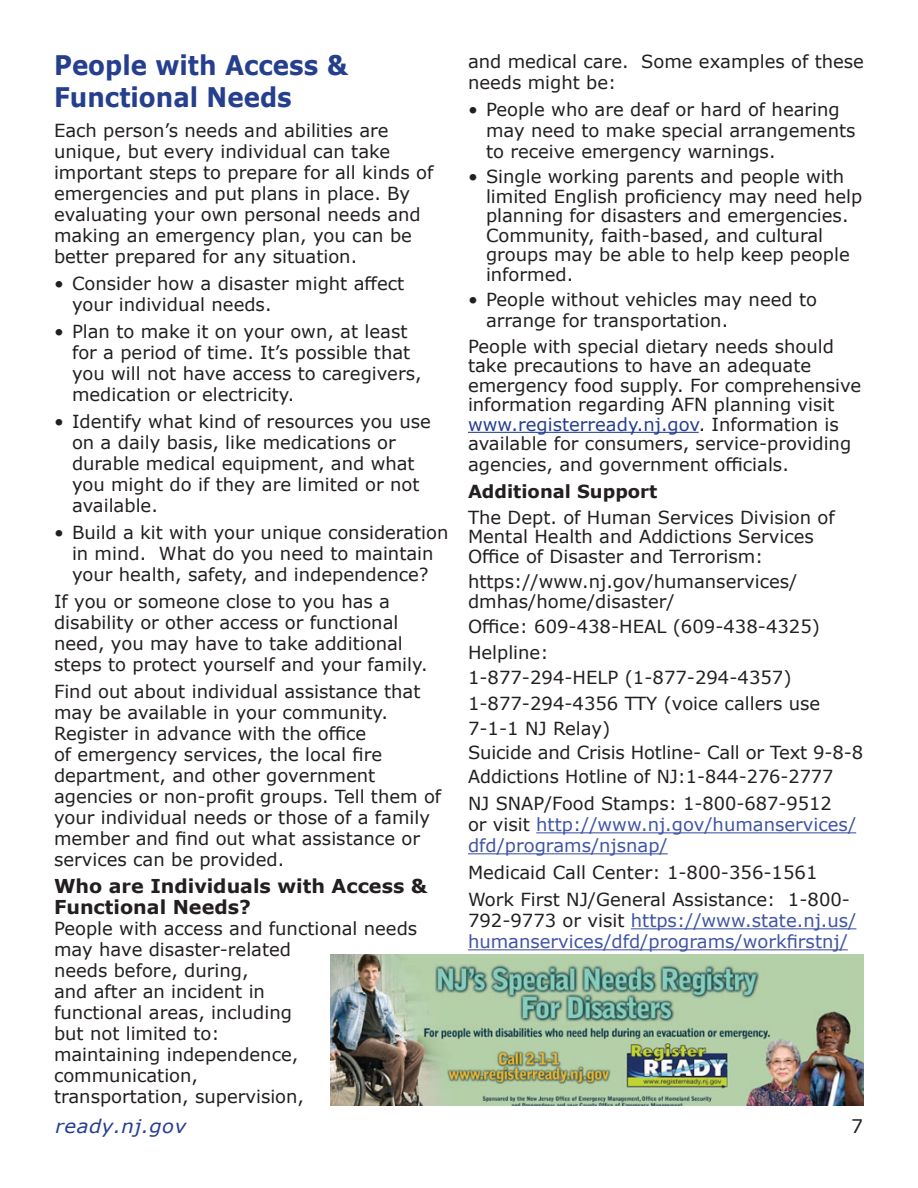
<style>
.page{position:relative;width:918px;height:1188px;background:#fff}
.page>*{position:absolute;margin:0;border:0;box-sizing:border-box;transform-origin:0 0}
.t1{font:700 27px/32.4px "Verdana";color:#253f8e;scale:.91 1}
.t2{font:700 19.2px/21px "Verdana";color:#231f20}
.t3{font:italic 18.75px "Verdana";letter-spacing:.025em;color:#253f8e;scale:1.05 1}
.t4{font:18.75px "Verdana";color:#231f20}
.t5{font:18px/21px "Verdana";color:#231f20}
.t6{font:18px/21px "Verdana";color:#4054a4}
.t7{font:700 18px "Verdana";color:#231f20}
.s1{color:#253f8e}
.s2{color:#231f20}
</style>
<div class="page">
<img style="left:331px;top:954px;width:533px;height:151px">
<hr style="left:468px;top:432px;width:231px;height:1px;background:#253f8e">
<hr style="left:536px;top:832px;width:320px;height:1px;background:#4054a4">
<hr style="left:468px;top:853px;width:200px;height:1px;background:#4054a4">
<hr style="left:631px;top:928px;width:225px;height:1px;background:#4054a4">
<hr style="left:468px;top:949px;width:380px;height:1px;background:#4054a4">
<h1 class="t1" style="left:54px;top:48px;width:325px">People with Access &amp;<br>Functional Needs</h1>
<p class="t5" style="left:54px;top:120px;width:381px">Each person’s needs and abilities are unique, but every individual can take important steps to prepare for all kinds of emergencies and put plans in place. By evaluating your own personal needs and making an emergency plan, you can be better prepared for any situation.</p>
<p class="t5" style="left:72px;top:273px;width:334px;text-indent:-18px">• Consider how a disaster might affect your individual needs.</p>
<p class="t5" style="left:72px;top:321px;width:351px;text-indent:-18px">• Plan to make it on your own, at least for a period of time. It’s possible that you will not have access to caregivers, medication or electricity.</p>
<p class="t5" style="left:72px;top:411px;width:360px;text-indent:-18px">• Identify what kind of resources you use on a daily basis, like medications or durable medical equipment, and what you might do if they are limited or not available.</p>
<p class="t5" style="left:54px;top:522px;width:396px;text-align:center">• Build a kit with your unique consideration in mind. What do you need to maintain your health, safety, and independence?</p>
<p class="t5" style="left:54px;top:591px;width:375px">If you or someone close to you has a disability or other access or functional need, you may have to take additional steps to protect yourself and your family.</p>
<p class="t5" style="left:54px;top:681px;width:389px">Find out about individual assistance that may be available in your community.<br>Register in advance with the office<br>of emergency services, the local fire department, and other government agencies or non-profit groups. Tell them of your individual needs or those of a family member and find out what assistance or services can be provided.</p>
<p class="t2" style="left:54px;top:875px;width:375px">Who are Individuals with Access &amp;<br>Functional Needs?</p>
<p class="t5" style="left:54px;top:918px;width:365px">People with access and functional needs may have disaster-related<br>needs before, during,<br>and after an incident in<br>functional areas, including<br>but not limited to:<br>maintaining independence, communication,<br>transportation, supervision,</p>
<p class="t5" style="left:468px;top:51px;width:398px">and medical care. Some examples of these needs might be:</p>
<p class="t5" style="left:486px;top:99px;width:371px;text-indent:-18px">• People who are deaf or hard of hearing may need to make special arrangements to receive emergency warnings.</p>
<p class="t5" style="left:486px;top:167px;width:378px;line-height:19.5px;text-indent:-18px">• Single working parents and people with limited English proficiency may need help planning for disasters and emergencies.<br>Community, faith-based, and cultural groups may be able to help keep people informed.</p>
<p class="t5" style="left:486px;top:289px;width:333px;text-indent:-18px">• People without vehicles may need to arrange for transportation.</p>
<p class="t5" style="left:468px;top:336px;width:395px;line-height:19.8px">People with special dietary needs should take precautions to have an adequate emergency food supply. For comprehensive information regarding AFN planning visit <span class="s1">www.registerready.nj.gov</span>. Information is available for consumers, service-providing agencies, and government officials.</p>
<p class="t7" style="left:468px;top:479px;width:191px">Additional Support</p>
<p class="t5" style="left:468px;top:507px;width:368px;line-height:19.5px">The Dept. of Human Services Division of<br>Mental Health and Addictions Services<br>Office of Disaster and Terrorism:</p>
<p class="t5" style="left:468px;top:572px;width:331px;line-height:19.5px">https://www.nj.gov/humanservices/ dmhas/home/disaster/</p>
<p class="t5" style="left:468px;top:614px;width:397px;line-height:25px">Office: 609-438-HEAL (609-438-4325)<br>Helpline:<br>1-877-294-HELP (1-877-294-4357)<br>1-877-294-4356 TTY (voice callers use<br>7-1-1 NJ Relay)<br>Suicide and Crisis Hotline- Call or Text 9-8-8<br>Addictions Hotline of NJ:1-844-276-2777</p>
<p class="t6" style="left:468px;top:793px;width:390px"><span class="s2">NJ SNAP/Food Stamps: 1-800-687-9512<br>or visit</span> http://www.nj.gov/humanservices/ dfd/programs/njsnap/</p>
<p class="t5" style="left:468px;top:859px;width:384px;line-height:27px">Medicaid Call Center: 1-800-356-1561<br>Work First NJ/General Assistance: 1-800-</p>
<p class="t6" style="left:468px;top:910px;width:390px"><span class="s2">792-9773 or visit</span> https://www.state.nj.us/ humanservices/dfd/programs/workfirstnj/</p>
<p class="t3" style="left:56px;top:1113px;width:126px">ready.nj.gov</p>
<p class="t4" style="left:851px;top:1113px;width:13px">7</p>
</div>
